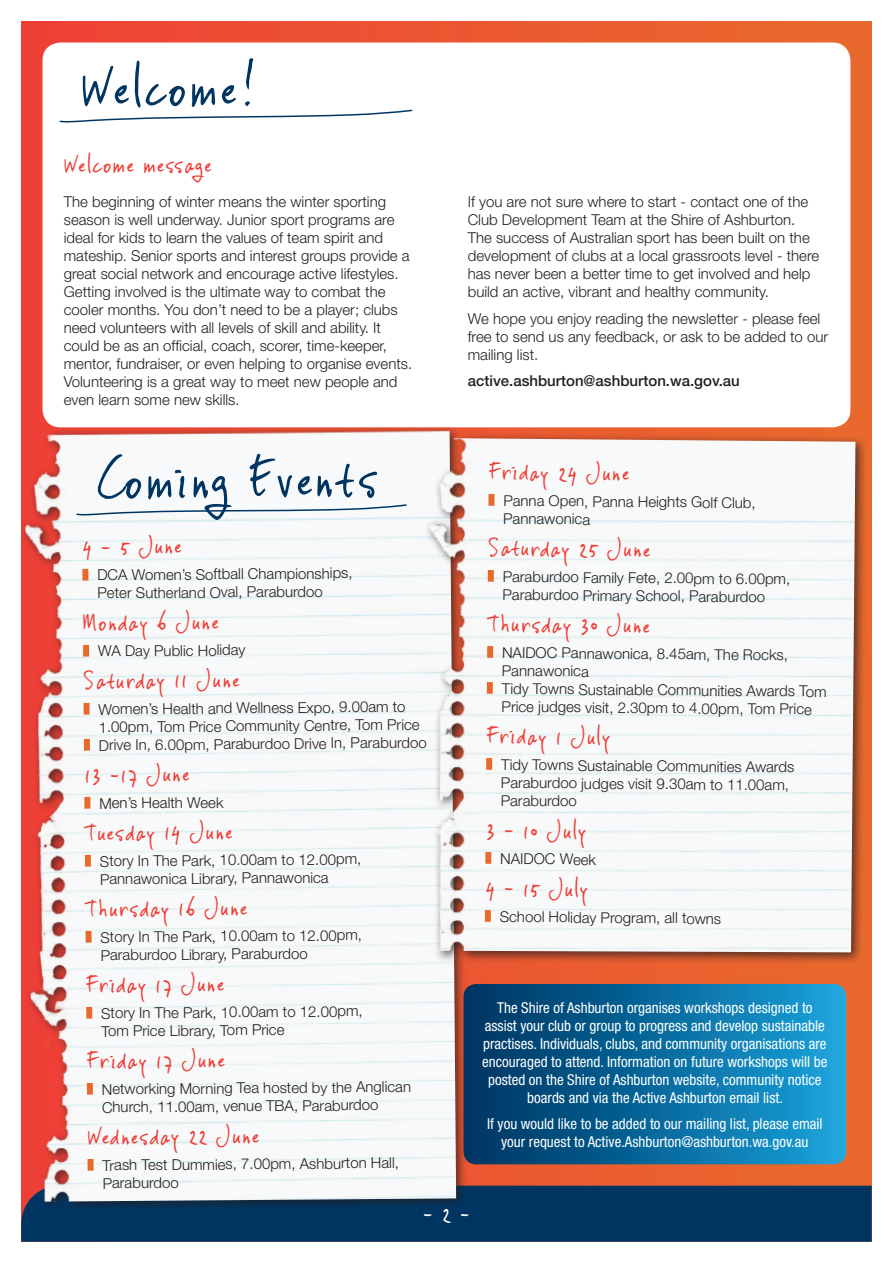
<style>
.page{position:relative;width:893px;height:1263px;background:#fff}
.page>*{position:absolute;margin:0;border:0;box-sizing:border-box;transform-origin:0 0}
.t1{font:60px "Vinc Hand";color:#003562}
.t2{font:27px "Vinc Hand";color:#ee3e36}
.t3{font:27px "Vinc Hand";color:#fff}
.t4{font:300 15px/18px "Helvetica Neue";color:#231f20}
.t5{font:condensed 15px/18px "Helvetica Neue";color:#fff;text-align:center}
.t6{font:500 15px "Helvetica Neue";color:#231f20}
</style>
<div class="page">
<div style="left:21px;top:21px;width:851px;height:1221px;background:linear-gradient(to right,#ef4136,#e66c30)"></div>
<div style="left:21px;top:1186px;width:851px;height:56px;background:#003562"></div>
<div style="left:43px;top:43px;width:807px;height:384px;background:#fff;border-radius:18px"></div>
<svg style="left:59px;top:109px;width:354px;height:14px"></svg>
<div style="left:20px;top:425px;width:448px;height:788px;background:#231f20;opacity:.75"></div>
<img style="left:24px;top:407px;width:432px;height:795px">
<svg style="left:75px;top:503px;width:333px;height:13px"></svg>
<div style="left:82px;top:569px;width:6px;height:12px;background:#e8692c"></div>
<div style="left:83px;top:645px;width:6px;height:12px;background:#e8692c"></div>
<div style="left:84px;top:703px;width:6px;height:12px;background:#e8692c"></div>
<div style="left:84px;top:739px;width:6px;height:12px;background:#e8692c"></div>
<div style="left:84px;top:797px;width:6px;height:12px;background:#e8692c"></div>
<div style="left:85px;top:855px;width:6px;height:12px;background:#e8692c"></div>
<div style="left:86px;top:931px;width:6px;height:12px;background:#e8692c"></div>
<div style="left:86px;top:1007px;width:6px;height:12px;background:#e8692c"></div>
<div style="left:87px;top:1083px;width:6px;height:12px;background:#e8692c"></div>
<div style="left:88px;top:1159px;width:6px;height:12px;background:#e8692c"></div>
<svg style="left:463px;top:984px;width:383px;height:180px;background:#0a6a9c"></svg>
<div style="left:424px;top:432px;width:443px;height:532px;background:#231f20;opacity:.75"></div>
<img style="left:426px;top:438px;width:429px;height:514px">
<div style="left:488px;top:494px;width:6px;height:12px;background:#e8692c"></div>
<div style="left:488px;top:570px;width:6px;height:12px;background:#e8692c"></div>
<div style="left:487px;top:646px;width:6px;height:12px;background:#e8692c"></div>
<div style="left:487px;top:682px;width:6px;height:12px;background:#e8692c"></div>
<div style="left:486px;top:758px;width:6px;height:12px;background:#e8692c"></div>
<div style="left:485px;top:852px;width:6px;height:12px;background:#e8692c"></div>
<div style="left:485px;top:910px;width:6px;height:12px;background:#e8692c"></div>
<h1 class="t1" style="left:81px;top:49px;width:177px">Welcome!</h1>
<h2 class="t2" style="left:64px;top:147px;width:150px">Welcome message</h2>
<p class="t4" style="left:64px;top:193px;width:350px">The beginning of winter means the winter sporting season is well underway. Junior sport programs are ideal for kids to learn the values of team spirit and mateship. Senior sports and interest groups provide a great social network and encourage active lifestyles.<br>Getting involved is the ultimate way to combat the cooler months. You don’t need to be a player; clubs need volunteers with all levels of skill and ability. It could be as an official, coach, scorer, time-keeper, mentor, fundraiser, or even helping to organise events.<br>Volunteering is a great way to meet new people and even learn some new skills.</p>
<p class="t4" style="left:468px;top:193px;width:353px">If you are not sure where to start - contact one of the Club Development Team at the Shire of Ashburton.<br>The success of Australian sport has been built on the development of clubs at a local grassroots level - there has never been a better time to get involved and help build an active, vibrant and healthy community.</p>
<p class="t4" style="left:468px;top:309px;width:362px">We hope you enjoy reading the newsletter - please feel free to send us any feedback, or ask to be added to our mailing list.</p>
<p class="t6" style="left:468px;top:372px;width:274px">active.ashburton@ashburton.wa.gov.au</p>
<h1 class="t1" style="left:96px;top:443px;width:284px;rotate:-1deg">Coming Events</h1>
<h2 class="t2" style="left:82px;top:529px;width:102px;rotate:-1deg">4 - 5 June</h2>
<p class="t4" style="left:97px;top:567px;width:257px;rotate:-1deg">DCA Women’s Softball Championships,<br>Peter Sutherland Oval, Paraburdoo</p>
<h2 class="t2" style="left:82px;top:605px;width:138px;rotate:-1deg">Monday 6 June</h2>
<p class="t4" style="left:98px;top:642px;width:149px;rotate:-1deg">WA Day Public Holiday</p>
<h2 class="t2" style="left:83px;top:664px;width:158px;rotate:-1deg">Saturday 11 June</h2>
<p class="t4" style="left:98px;top:701px;width:329px;rotate:-1deg">Women’s Health and Wellness Expo, 9.00am to<br>1.00pm, Tom Price Community Centre, Tom Price<br>Drive In, 6.00pm, Paraburdoo Drive In, Paraburdoo</p>
<h2 class="t2" style="left:84px;top:757px;width:108px;rotate:-1deg">13 -17 June</h2>
<p class="t4" style="left:99px;top:794px;width:126px;rotate:-1deg">Men’s Health Week</p>
<h2 class="t2" style="left:84px;top:815px;width:150px;rotate:-1deg">Tuesday 14 June</h2>
<p class="t4" style="left:99px;top:853px;width:263px;rotate:-1deg">Story In The Park, 10.00am to 12.00pm,<br>Pannawonica Library, Pannawonica</p>
<h2 class="t2" style="left:85px;top:892px;width:164px;rotate:-1deg">Thursday 16 June</h2>
<p class="t4" style="left:100px;top:929px;width:263px;rotate:-1deg">Story In The Park, 10.00am to 12.00pm,<br>Paraburdoo Library, Paraburdoo</p>
<h2 class="t2" style="left:86px;top:967px;width:140px;rotate:-1deg">Friday 17 June</h2>
<p class="t4" style="left:101px;top:1005px;width:263px;rotate:-1deg">Story In The Park, 10.00am to 12.00pm,<br>Tom Price Library, Tom Price</p>
<h2 class="t2" style="left:86px;top:1043px;width:140px;rotate:-1deg">Friday 17 June</h2>
<p class="t4" style="left:101px;top:1081px;width:311px;rotate:-1deg">Networking Morning Tea hosted by the Anglican<br>Church, 11.00am, venue TBA, Paraburdoo</p>
<h2 class="t2" style="left:87px;top:1120px;width:174px;rotate:-1deg">Wednesday 22 June</h2>
<p class="t4" style="left:102px;top:1158px;width:298px;line-height:17px;rotate:-1deg">Trash Test Dummies, 7.00pm, Ashburton Hall,<br>Paraburdoo</p>
<h2 class="t3" style="left:422px;top:1195px;width:49px">- 2 -</h2>
<h2 class="t2" style="left:489px;top:454px;width:143px;rotate:1deg">Friday 24 June</h2>
<p class="t4" style="left:504px;top:490px;width:254px;line-height:18.8px;rotate:1deg">Panna Open, Panna Heights Golf Club,<br>Pannawonica</p>
<h2 class="t2" style="left:488px;top:529px;width:165px;rotate:1deg">Saturday 25 June</h2>
<p class="t4" style="left:503px;top:566px;width:289px;rotate:1deg">Paraburdoo Family Fete, 2.00pm to 6.00pm,<br>Paraburdoo Primary School, Paraburdoo</p>
<h2 class="t2" style="left:488px;top:605px;width:165px;rotate:1deg">Thursday 30 June</h2>
<p class="t4" style="left:502px;top:641px;width:287px;line-height:18.9px;rotate:1deg">NAIDOC Pannawonica, 8.45am, The Rocks,<br>Pannawonica</p>
<p class="t4" style="left:502px;top:678px;width:326px;rotate:1deg">Tidy Towns Sustainable Communities Awards Tom<br>Price judges visit, 2.30pm to 4.00pm, Tom Price</p>
<h2 class="t2" style="left:487px;top:718px;width:126px;rotate:1deg">Friday 1 July</h2>
<p class="t4" style="left:501px;top:754px;width:295px;line-height:18.5px;rotate:1deg">Tidy Towns Sustainable Communities Awards<br>Paraburdoo judges visit 9.30am to 11.00am,<br>Paraburdoo</p>
<h2 class="t2" style="left:486px;top:812px;width:103px;rotate:1deg">3 - 10 July</h2>
<p class="t4" style="left:500px;top:849px;width:97px;rotate:1deg">NAIDOC Week</p>
<h2 class="t2" style="left:485px;top:870px;width:105px;rotate:1deg">4 - 15 July</h2>
<p class="t4" style="left:500px;top:906px;width:223px;rotate:1deg">School Holiday Program, all towns</p>
<p class="t5" style="left:482px;top:998px;width:347px">The Shire of Ashburton organises workshops designed to assist your club or group to progress and develop sustainable practises. Individuals, clubs, and community organisations are encouraged to attend. Information on future workshops will be posted on the Shire of Ashburton website, community notice boards and via the Active Ashburton email list.</p>
<p class="t5" style="left:487px;top:1115px;width:337px">If you would like to be added to our mailing list, please email your request to Active.Ashburton@ashburton.wa.gov.au</p>
</div>
